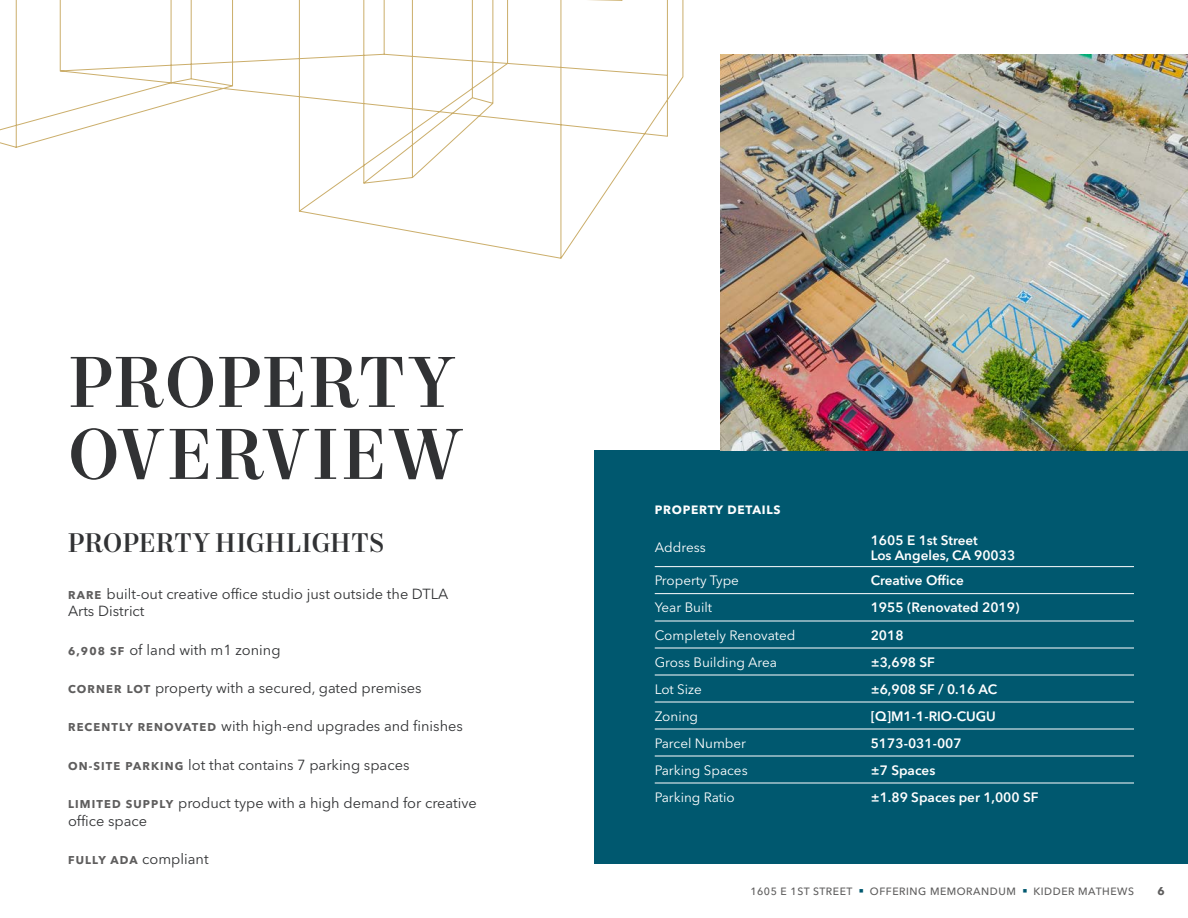
<style>
.page{position:relative;width:1188px;height:918px;background:#fff}
.page>*{position:absolute;margin:0;border:0;box-sizing:border-box;transform-origin:0 0}
.Headline_-_Level_1{font:500 72px/72px "Mort Modern 09";letter-spacing:.01em;color:#313234}
.Headline_-_Level_2{font:500 27px "Mort Modern 09";letter-spacing:-.01em;color:#313234}
.Subhead_-_Level_1{font:14.55px/18px "Avenir Next LT Pro";color:#313234}
.Table_Input_Emphasis{font:600 13.5px/15px "Avenir Next LT Pro";color:#fff}
.Table_Input_-_White{font:13.5px "Avenir Next LT Pro";color:#fff}
.Subhead_-_Level_1-2{font:700 12px "Avenir Next LT Pro";letter-spacing:.06em;color:#fff}
.t1{font:700 11.25px "Avenir Next LT Pro";color:#5e5d5d}
.t2{font:500 10.5px "Avenir Next LT Pro";letter-spacing:.05em;color:#5e5d5d}
.s1{font-weight:700;font-size:11.25px;color:#5e5d5d}
.s2{color:#00586f}
</style>
<div class="page">
<svg style="left:0;top:0;width:684px;height:259px"></svg>
<div style="left:594px;top:451px;width:594px;height:413px;background:#00586f"></div>
<hr style="left:655px;top:566px;width:209px;height:1px;background:#fff">
<hr style="left:864px;top:566px;width:270px;height:1px;background:#fff">
<hr style="left:655px;top:593px;width:209px;height:1px;background:#fff">
<hr style="left:864px;top:593px;width:270px;height:1px;background:#fff">
<hr style="left:655px;top:621px;width:209px;height:1px;background:#fff">
<hr style="left:864px;top:621px;width:270px;height:1px;background:#fff">
<hr style="left:655px;top:648px;width:209px;height:1px;background:#fff">
<hr style="left:864px;top:648px;width:270px;height:1px;background:#fff">
<hr style="left:655px;top:675px;width:209px;height:1px;background:#fff">
<hr style="left:864px;top:675px;width:270px;height:1px;background:#fff">
<hr style="left:655px;top:702px;width:209px;height:1px;background:#fff">
<hr style="left:864px;top:702px;width:270px;height:1px;background:#fff">
<hr style="left:655px;top:729px;width:209px;height:1px;background:#fff">
<hr style="left:864px;top:729px;width:270px;height:1px;background:#fff">
<hr style="left:655px;top:756px;width:209px;height:1px;background:#fff">
<hr style="left:864px;top:756px;width:270px;height:1px;background:#fff">
<hr style="left:655px;top:783px;width:209px;height:1px;background:#fff">
<hr style="left:864px;top:783px;width:270px;height:1px;background:#fff">
<img style="left:721px;top:54px;width:467px;height:397px">
<p class="Headline_-_Level_1" style="left:68px;top:350px;width:395px">PROPERTY<br>OVERVIEW</p>
<p class="Headline_-_Level_2" style="left:68px;top:526px;width:318px">PROPERTY HIGHLIGHTS</p>
<p class="Subhead_-_Level_1" style="left:68px;top:584px;width:382px"><span class="s1">RARE</span> built-out creative office studio just outside the DTLA<br>Arts District</p>
<p class="Subhead_-_Level_1" style="left:68px;top:641px;width:214px"><span class="s1">6,908 SF</span> of land with m1 zoning</p>
<p class="Subhead_-_Level_1" style="left:68px;top:679px;width:355px"><span class="s1">CORNER LOT</span> property with a secured, gated premises</p>
<p class="Subhead_-_Level_1" style="left:68px;top:717px;width:396px"><span class="s1">RECENTLY RENOVATED</span> with high-end upgrades and finishes</p>
<p class="Subhead_-_Level_1" style="left:68px;top:755px;width:343px"><span class="s1">ON-SITE PARKING</span> lot that contains 7 parking spaces</p>
<p class="Subhead_-_Level_1" style="left:68px;top:794px;width:410px"><span class="s1">LIMITED SUPPLY</span> product type with a high demand for creative office space</p>
<p class="Subhead_-_Level_1" style="left:68px;top:850px;width:142px"><span class="s1">FULLY ADA</span> compliant</p>
<p class="Subhead_-_Level_1-2" style="left:655px;top:503px;width:127px">PROPERTY DETAILS</p>
<p class="Table_Input_-_White" style="left:655px;top:540px;width:52px">Address</p>
<p class="Table_Input_Emphasis" style="left:871px;top:533px;width:146px">1605 E 1st Street<br>Los Angeles, CA 90033</p>
<p class="Table_Input_-_White" style="left:655px;top:572px;width:86px">Property Type</p>
<p class="Table_Input_Emphasis" style="left:871px;top:573px;width:95px">Creative Office</p>
<p class="Table_Input_-_White" style="left:655px;top:600px;width:59px">Year Built</p>
<p class="Table_Input_Emphasis" style="left:871px;top:600px;width:150px">1955 (Renovated 2019)</p>
<p class="Table_Input_-_White" style="left:655px;top:627px;width:142px">Completely Renovated</p>
<p class="Table_Input_Emphasis" style="left:871px;top:627px;width:34px">2018</p>
<p class="Table_Input_-_White" style="left:655px;top:654px;width:124px">Gross Building Area</p>
<p class="Table_Input_Emphasis" style="left:871px;top:654px;width:66px">±3,698 SF</p>
<p class="Table_Input_-_White" style="left:655px;top:681px;width:49px">Lot Size</p>
<p class="Table_Input_Emphasis" style="left:871px;top:681px;width:128px">±6,908 SF / 0.16 AC</p>
<p class="Table_Input_-_White" style="left:655px;top:708px;width:45px">Zoning</p>
<p class="Table_Input_Emphasis" style="left:871px;top:708px;width:127px">[Q]M1-1-RIO-CUGU</p>
<p class="Table_Input_-_White" style="left:655px;top:735px;width:93px">Parcel Number</p>
<p class="Table_Input_Emphasis" style="left:871px;top:735px;width:92px">5173-031-007</p>
<p class="Table_Input_-_White" style="left:655px;top:762px;width:94px">Parking Spaces</p>
<p class="Table_Input_Emphasis" style="left:871px;top:762px;width:66px">±7 Spaces</p>
<p class="Table_Input_-_White" style="left:655px;top:789px;width:82px">Parking Ratio</p>
<p class="Table_Input_Emphasis" style="left:871px;top:789px;width:169px">±1.89 Spaces per 1,000 SF</p>
<p class="t2" style="left:750px;top:885px;width:385px">1605 E 1ST STREET <span class="s2">■</span> OFFERING MEMORANDUM <span class="s2">■</span> KIDDER MATHEWS</p>
<p class="t1" style="left:1157px;top:884px;width:9px">6</p>
</div>
